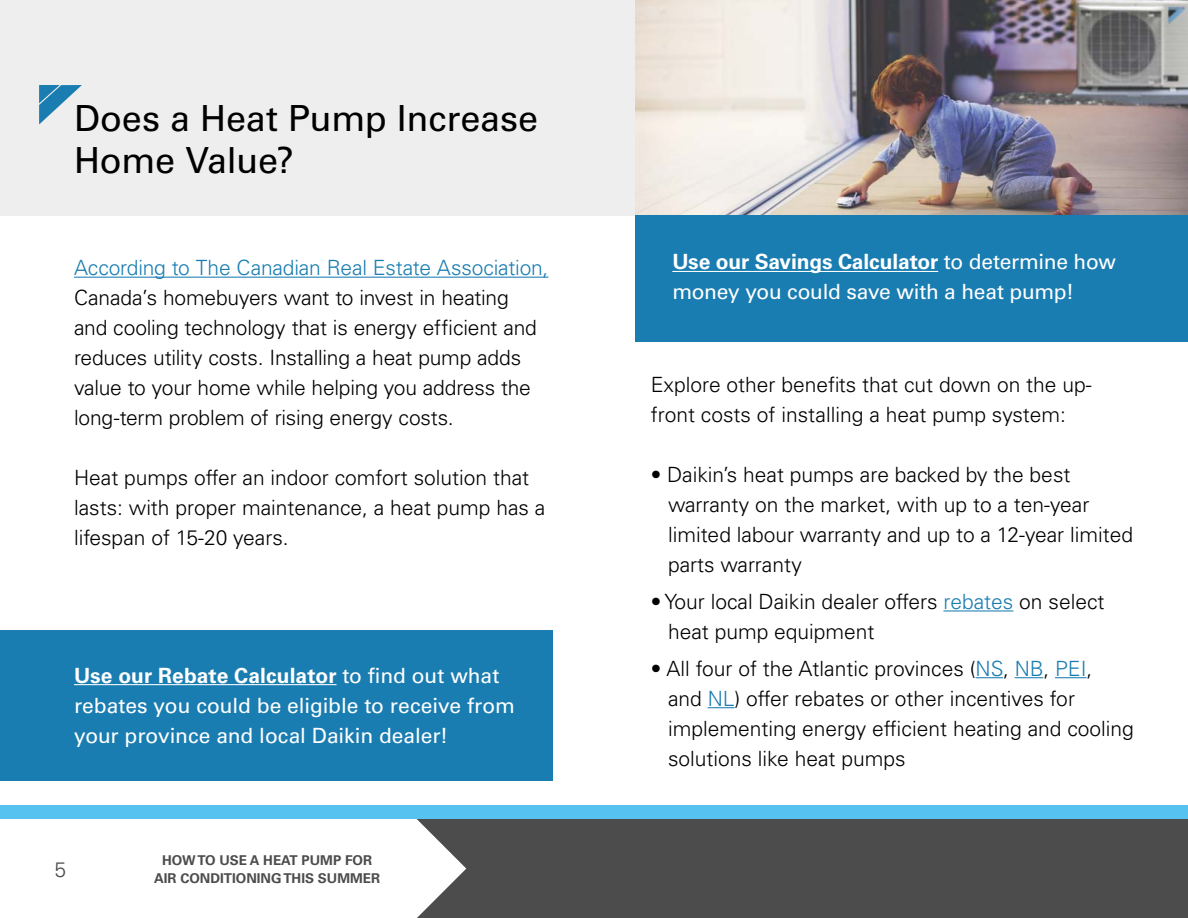
<style>
.page{position:relative;width:1188px;height:918px;background:#fff}
.page>*{position:absolute;margin:0;border:0;box-sizing:border-box;transform-origin:0 0}
.t1{font:36px/42px "Univers LT Std";letter-spacing:-.005em;color:#000}
.t2{font:300 21px/30px "Univers LT Std";color:#000}
.t3{font:21px/30px "Univers LT Std";letter-spacing:-.005em;color:#fff}
.t4{font:300 21px "Univers LT Std";letter-spacing:-.01em;color:#1a7db1}
.t5{font:300 21px "Univers LT Std";color:#4c4c4c}
.t6{font:700 13.5px/18px "Univers LT Std";color:#4c4c4c;text-align:center}
.s1{font-weight:700}
.s2{color:#1a7db1}
</style>
<div class="page">
<div style="left:0;top:815px;width:1188px;height:103px;background:#4c4c4c"></div>
<svg style="left:265px;top:780px;width:201px;height:138px"></svg>
<div style="left:0;top:795px;width:343px;height:123px;background:#fff"></div>
<div style="left:0;top:805px;width:1188px;height:13px;background:#56c2ef"></div>
<div style="left:0;top:0;width:1188px;height:216px;background:#eee"></div>
<hr style="left:74px;top:277px;width:474px;height:1px;background:#1a7db1">
<hr style="left:943px;top:610px;width:70px;height:1px;background:#1a7db1">
<svg style="left:976px;top:677px;width:27px;height:1px"></svg>
<svg style="left:1015px;top:677px;width:28px;height:1px"></svg>
<hr style="left:1055px;top:677px;width:32px;height:1px;background:#1a7db1">
<svg style="left:708px;top:707px;width:27px;height:1px"></svg>
<svg style="left:39px;top:85px;width:43px;height:39px"></svg>
<img style="left:635px;top:0;width:553px;height:215px">
<div style="left:635px;top:215px;width:553px;height:127px;background:#1a7db1"></div>
<hr style="left:672px;top:271px;width:266px;height:1px;background:#fff">
<div style="left:0;top:630px;width:553px;height:150px;background:#1a7db1"></div>
<hr style="left:74px;top:684px;width:263px;height:1px;background:#fff">
<h1 class="t1" style="left:74px;top:97px;width:466px">Does a Heat Pump Increase<br>Home Value?</h1>
<p class="t4" style="left:74px;top:255px;width:476px">According to The Canadian Real Estate Association,</p>
<p class="t2" style="left:74px;top:283px;width:464px">Canada’s homebuyers want to invest in heating and cooling technology that is energy efficient and reduces utility costs. Installing a heat pump adds value to your home while helping you address the long-term problem of rising energy costs.</p>
<p class="t2" style="left:74px;top:463px;width:473px">Heat pumps offer an indoor comfort solution that lasts: with proper maintenance, a heat pump has a lifespan of 15-20 years.</p>
<p class="t3" style="left:74px;top:660px;width:442px"><span class="s1">Use our Rebate Calculator</span> to find out what rebates you could be eligible to receive from your province and local Daikin dealer!</p>
<p class="t5" style="left:55px;top:856px;width:13px">5</p>
<p class="t6" style="left:154px;top:851px;width:228px">HOW TO USE A HEAT PUMP FOR<br>AIR CONDITIONING THIS SUMMER</p>
<p class="t3" style="left:672px;top:247px;width:445px"><span class="s1">Use our Savings Calculator</span> to determine how money you could save with a heat pump!</p>
<p class="t2" style="left:651px;top:370px;width:442px">Explore other benefits that cut down on the up&shy;front costs of installing a heat pump system:</p>
<p class="t2" style="left:668px;top:460px;width:467px;text-indent:-17px">• Daikin’s heat pumps are backed by the best warranty on the market, with up to a ten-year limited labour warranty and up to a 12-year limited parts warranty</p>
<p class="t2" style="left:668px;top:586px;width:438px;text-indent:-17px">• Your local Daikin dealer offers <span class="s2">rebates</span> on select heat pump equipment</p>
<p class="t2" style="left:668px;top:653px;width:467px;text-indent:-17px">• All four of the Atlantic provinces (<span class="s2">NS</span>, <span class="s2">NB</span>, <span class="s2">PEI</span>,<br>and <span class="s2">NL</span>) offer rebates or other incentives for implementing energy efficient heating and cooling solutions like heat pumps</p>
</div>
